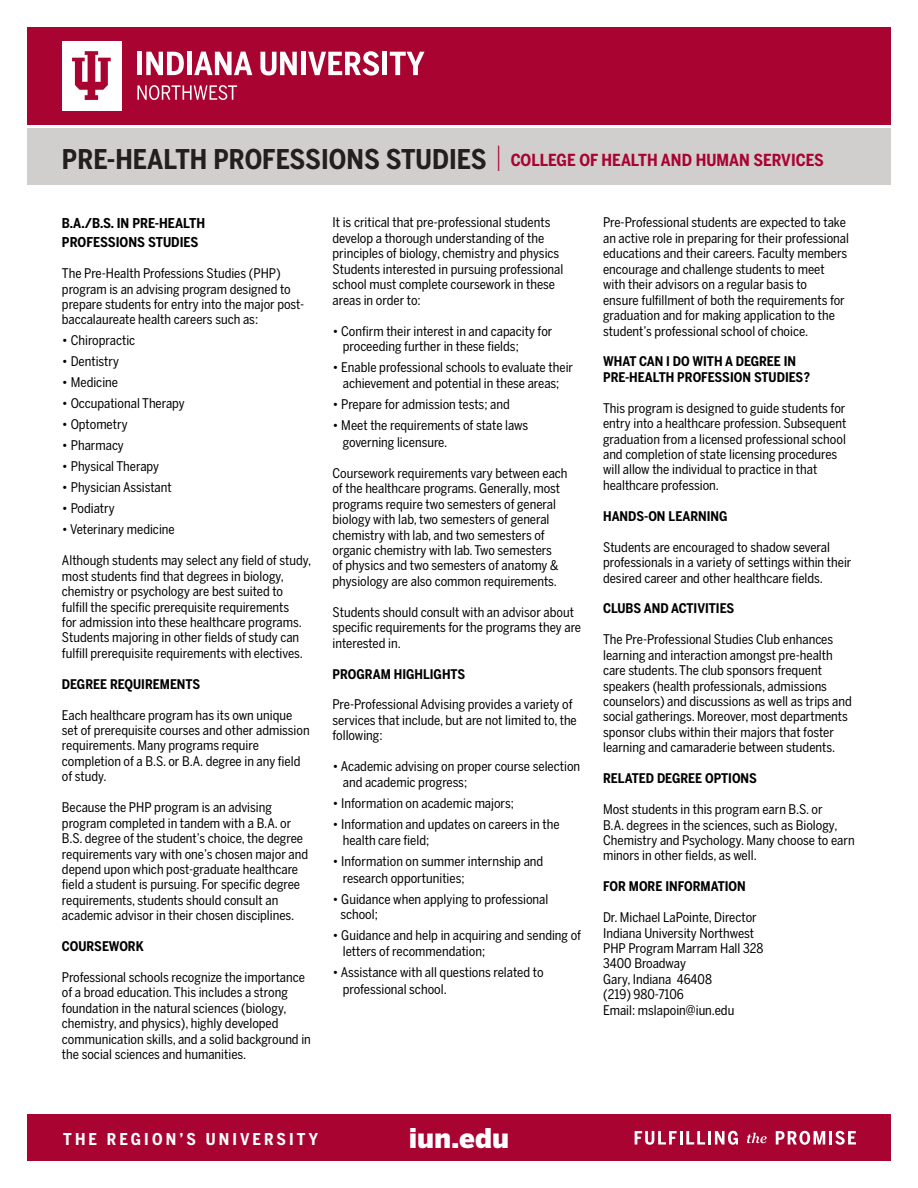
<style>
.page{position:relative;width:918px;height:1188px;background:#fff}
.page>*{position:absolute;margin:0;border:0;box-sizing:border-box;transform-origin:0 0}
.t1{font:900 27px "Benton Sans";letter-spacing:-.005em;color:#fff}
.t2{font:700 16.5px "Benton Sans Cond";color:#a90332}
.t3{font:700 16.2px "Benton Sans Cond";letter-spacing:.19em;color:#fff}
.t4{font:700 13.5px "Benton Sans Cond";color:#000}
.t5{font:13.2px/15.5px "Benton Sans Cond";color:#000}
.t6{font:700 13.2px "Benton Sans Cond";color:#000}
.s1{font-size:27px;color:#231f20}
.s2{font-weight:300;font-size:34.2px}
</style>
<div class="page">
<div style="left:27px;top:1115px;width:864px;height:46px;background:#a90332"></div>
<svg style="left:635px;top:1131px;width:70px;height:14px"></svg>
<hr style="left:708px;top:1131px;width:3px;height:14px;background:#fff">
<svg style="left:715px;top:1131px;width:23px;height:14px"></svg>
<svg style="left:747px;top:1133px;width:20px;height:10px"></svg>
<svg style="left:776px;top:1131px;width:49px;height:14px"></svg>
<hr style="left:829px;top:1131px;width:3px;height:14px;background:#fff">
<svg style="left:835px;top:1131px;width:21px;height:14px"></svg>
<div style="left:27px;top:129px;width:864px;height:56px;background:#d1cece"></div>
<div style="left:27px;top:27px;width:864px;height:97px;background:#a90332"></div>
<div style="left:62px;top:41px;width:59px;height:69px;background:#fff"></div>
<svg style="left:72px;top:51px;width:39px;height:49px"></svg>
<div style="left:137px;top:52px;width:5px;height:23px;background:#fff"></div>
<svg style="left:146px;top:52px;width:38px;height:23px"></svg>
<div style="left:187px;top:52px;width:5px;height:23px;background:#fff"></div>
<svg style="left:194px;top:52px;width:58px;height:23px"></svg>
<svg style="left:260px;top:52px;width:37px;height:24px"></svg>
<div style="left:301px;top:52px;width:5px;height:23px;background:#fff"></div>
<svg style="left:308px;top:51px;width:71px;height:25px"></svg>
<div style="left:382px;top:52px;width:5px;height:23px;background:#fff"></div>
<svg style="left:390px;top:52px;width:35px;height:23px"></svg>
<svg style="left:137px;top:85px;width:100px;height:15px"></svg>
<p class="t2" style="left:62px;top:149px;width:763px"><span class="s1">PRE-HEALTH PROFESSIONS STUDIES</span> <span class="s2">I</span> COLLEGE OF HEALTH AND HUMAN SERVICES</p>
<p class="t4" style="left:62px;top:214px;width:145px">B.A./B.S. IN PRE-HEALTH</p>
<p class="t4" style="left:62px;top:234px;width:138px">PROFESSIONS STUDIES</p>
<p class="t5" style="left:62px;top:266px;width:244px">The Pre-Health Professions Studies (PHP) program is an advising program designed to prepare students for entry into the major post&shy;baccalaureate health careers such as:</p>
<p class="t5" style="left:62px;top:333px;width:75px">• Chiropractic</p>
<p class="t5" style="left:62px;top:354px;width:59px">• Dentistry</p>
<p class="t5" style="left:62px;top:375px;width:58px">• Medicine</p>
<p class="t5" style="left:62px;top:396px;width:124px">• Occupational Therapy</p>
<p class="t5" style="left:62px;top:417px;width:67px">• Optometry</p>
<p class="t5" style="left:62px;top:438px;width:64px">• Pharmacy</p>
<p class="t5" style="left:62px;top:459px;width:99px">• Physical Therapy</p>
<p class="t5" style="left:62px;top:480px;width:111px">• Physician Assistant</p>
<p class="t5" style="left:62px;top:501px;width:54px">• Podiatry</p>
<p class="t5" style="left:62px;top:522px;width:114px">• Veterinary medicine</p>
<p class="t5" style="left:62px;top:553px;width:251px">Although students may select any field of study, most students find that degrees in biology, chemistry or psychology are best suited to fulfill the specific prerequisite requirements<br>for admission into these healthcare programs.<br>Students majoring in other fields of study can fulfill prerequisite requirements with electives.</p>
<p class="t6" style="left:62px;top:676px;width:140px">DEGREE REQUIREMENTS</p>
<p class="t5" style="left:62px;top:707px;width:232px">Each healthcare program has its own unique</p>
<p class="t5" style="left:62px;top:722px;width:249px">set of prerequisite courses and other admission requirements. Many programs require completion of a B.S. or B.A. degree in any field of study.</p>
<p class="t5" style="left:62px;top:800px;width:231px">Because the PHP program is an advising program completed in tandem with a B.A. or</p>
<p class="t5" style="left:62px;top:831px;width:248px">B.S. degree of the student’s choice, the degree requirements vary with one’s chosen major and depend upon which post-graduate healthcare field a student is pursuing. For specific degree requirements, students should consult an academic advisor in their chosen disciplines.</p>
<p class="t6" style="left:62px;top:938px;width:83px">COURSEWORK</p>
<p class="t5" style="left:62px;top:969px;width:250px">Professional schools recognize the importance of a broad education. This includes a strong foundation in the natural sciences (biology, chemistry, and physics), highly developed communication skills, and a solid background in the social sciences and humanities.</p>
<p class="t5" style="left:333px;top:215px;width:228px">It is critical that pre-professional students develop a thorough understanding of the principles of biology, chemistry and physics</p>
<p class="t5" style="left:333px;top:261px;width:232px">Students interested in pursuing professional school must complete coursework in these areas in order to:</p>
<p class="t5" style="left:343px;top:323px;width:211px;text-indent:-10px">• Confirm their interest in and capacity for proceeding further in these fields;</p>
<p class="t5" style="left:333px;top:359px;width:242px;line-height:16.5px;text-align:center">• Enable professional schools to evaluate their achievement and potential in these areas;</p>
<p class="t5" style="left:333px;top:397px;width:179px">• Prepare for admission tests; and</p>
<p class="t5" style="left:333px;top:418px;width:197px">• Meet the requirements of state laws</p>
<p class="t5" style="left:343px;top:434px;width:106px">governing licensure.</p>
<p class="t5" style="left:333px;top:465px;width:237px">Coursework requirements vary between each of the healthcare programs. Generally, most programs require two semesters of general biology with lab, two semesters of general chemistry with lab, and two semesters of organic chemistry with lab. Two semesters<br>of physics and two semesters of anatomy &amp; physiology are also common requirements.</p>
<p class="t5" style="left:333px;top:604px;width:250px">Students should consult with an advisor about specific requirements for the programs they are interested in.</p>
<p class="t6" style="left:333px;top:665px;width:134px">PROGRAM HIGHLIGHTS</p>
<p class="t5" style="left:333px;top:697px;width:246px">Pre-Professional Advising provides a variety of services that include, but are not limited to, the following:</p>
<p class="t5" style="left:343px;top:759px;width:239px;text-indent:-10px">• Academic advising on proper course selection and academic progress;</p>
<p class="t5" style="left:333px;top:795px;width:183px">• Information on academic majors;</p>
<p class="t5" style="left:343px;top:815px;width:218px;line-height:16.5px;text-indent:-10px">• Information and updates on careers in the health care field;</p>
<p class="t5" style="left:343px;top:853px;width:202px;line-height:16.5px;text-indent:-10px">• Information on summer internship and research opportunities;</p>
<p class="t5" style="left:340px;top:891px;width:209px;line-height:15px;text-indent:-8px">• Guidance when applying to professional school;</p>
<p class="t5" style="left:343px;top:926px;width:240px;line-height:16.5px;text-indent:-10px">• Guidance and help in acquiring and sending of letters of recommendation;</p>
<p class="t5" style="left:343px;top:964px;width:202px;line-height:16.5px;text-indent:-10px">• Assistance with all questions related to professional school.</p>
<p class="t5" style="left:603px;top:215px;width:247px">Pre-Professional students are expected to take an active role in preparing for their professional educations and their careers. Faculty members encourage and challenge students to meet with their advisors on a regular basis to<br>ensure fulfillment of both the requirements for graduation and for making application to the student’s professional school of choice.</p>
<p class="t6" style="left:603px;top:353px;width:195px">WHAT CAN I DO WITH A DEGREE IN</p>
<p class="t6" style="left:603px;top:369px;width:208px">PRE-HEALTH PROFESSION STUDIES?</p>
<p class="t5" style="left:603px;top:400px;width:245px">This program is designed to guide students for entry into a healthcare profession. Subsequent graduation from a licensed professional school and completion of state licensing procedures will allow the individual to practice in that healthcare profession.</p>
<p class="t6" style="left:603px;top:508px;width:126px">HANDS-ON LEARNING</p>
<p class="t5" style="left:603px;top:539px;width:250px">Students are encouraged to shadow several professionals in a variety of settings within their desired career and other healthcare fields.</p>
<p class="t6" style="left:603px;top:600px;width:133px">CLUBS AND ACTIVITIES</p>
<p class="t5" style="left:603px;top:632px;width:250px">The Pre-Professional Studies Club enhances learning and interaction amongst pre-health care students. The club sponsors frequent speakers (health professionals, admissions counselors) and discussions as well as trips and social gatherings. Moreover, most departments sponsor clubs within their majors that foster learning and camaraderie between students.</p>
<p class="t6" style="left:603px;top:770px;width:155px">RELATED DEGREE OPTIONS</p>
<p class="t5" style="left:603px;top:802px;width:253px">Most students in this program earn B.S. or<br>B.A. degrees in the sciences, such as Biology, Chemistry and Psychology. Many choose to earn minors in other fields, as well.</p>
<p class="t6" style="left:603px;top:878px;width:144px">FOR MORE INFORMATION</p>
<p class="t5" style="left:603px;top:910px;width:155px">Dr. Michael LaPointe, Director</p>
<p class="t5" style="left:603px;top:925px;width:152px">Indiana University Northwest</p>
<p class="t5" style="left:603px;top:940px;width:162px">PHP Program Marram Hall 328</p>
<p class="t5" style="left:603px;top:956px;width:84px">3400 Broadway</p>
<p class="t5" style="left:603px;top:971px;width:110px">Gary, Indiana 46408</p>
<p class="t5" style="left:603px;top:987px;width:82px">(219) 980-7106</p>
<p class="t5" style="left:603px;top:1003px;width:133px">Email: mslapoin@iun.edu</p>
<p class="t3" style="left:63px;top:1129px;width:256px">THE REGION’S UNIVERSITY</p>
<h1 class="t1" style="left:409px;top:1121px;width:102px">iun.edu</h1>
</div>
